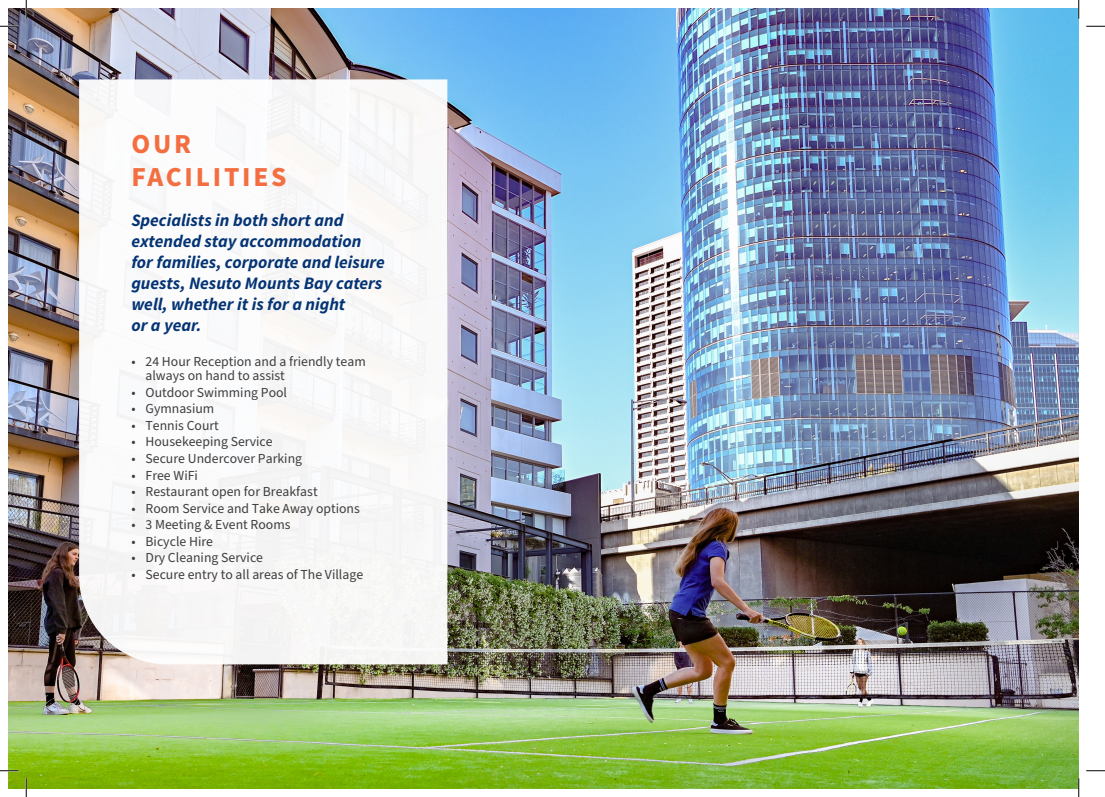
<style>
.page{position:relative;width:1105px;height:797px;background:#fff}
.page>*{position:absolute;margin:0;border:0;box-sizing:border-box;transform-origin:0 0}
.Orange_Header{font:700 27.5px/33px "Source Sans Pro";letter-spacing:.1em;color:#f36f42}
.Intro{font:italic 700 17.5px/21px "Source Sans Pro";color:#053474}
.t1{font:13.75px/14.9px "Source Sans Pro";color:#3e3e3f}
</style>
<div class="page">
<img style="left:9px;top:9px;width:1070px;height:779px">
<svg style="left:79px;top:79px;width:368px;height:585px"></svg>
<svg style="left:0;top:25px;width:19px;height:2px"></svg>
<svg style="left:1086px;top:25px;width:19px;height:2px"></svg>
<svg style="left:0;top:770px;width:19px;height:1px"></svg>
<svg style="left:1086px;top:770px;width:19px;height:1px"></svg>
<svg style="left:25px;top:0;width:2px;height:19px"></svg>
<svg style="left:25px;top:778px;width:2px;height:19px"></svg>
<svg style="left:1078px;top:0;width:1px;height:19px"></svg>
<svg style="left:1078px;top:778px;width:1px;height:19px"></svg>
<p class="Orange_Header" style="left:131px;top:128px;width:157px">OUR<br>FACILITIES</p>
<p class="Intro" style="left:131px;top:209px;width:255px">Specialists in both short and extended stay accommodation for families, corporate and leisure guests, Nesuto Mounts Bay caters well, whether it is for a night<br>or a year.</p>
<p class="t1" style="left:146px;top:354px;width:222px;text-indent:-14px">• 24 Hour Reception and a friendly team always on hand to assist</p>
<p class="t1" style="left:131px;top:385px;width:157px">• Outdoor Swimming Pool</p>
<p class="t1" style="left:131px;top:402px;width:84px">• Gymnasium</p>
<p class="t1" style="left:131px;top:418px;width:89px">• Tennis Court</p>
<p class="t1" style="left:131px;top:435px;width:143px">• Housekeeping Service</p>
<p class="t1" style="left:131px;top:451px;width:172px">• Secure Undercover Parking</p>
<p class="t1" style="left:131px;top:468px;width:68px">• Free WiFi</p>
<p class="t1" style="left:131px;top:484px;width:188px">• Restaurant open for Breakfast</p>
<p class="t1" style="left:131px;top:501px;width:230px">• Room Service and Take Away options</p>
<p class="t1" style="left:131px;top:517px;width:161px">• 3 Meeting &amp; Event Rooms</p>
<p class="t1" style="left:131px;top:534px;width:83px">• Bicycle Hire</p>
<p class="t1" style="left:131px;top:550px;width:133px">• Dry Cleaning Service</p>
<p class="t1" style="left:131px;top:567px;width:233px">• Secure entry to all areas of The Village</p>
</div>
